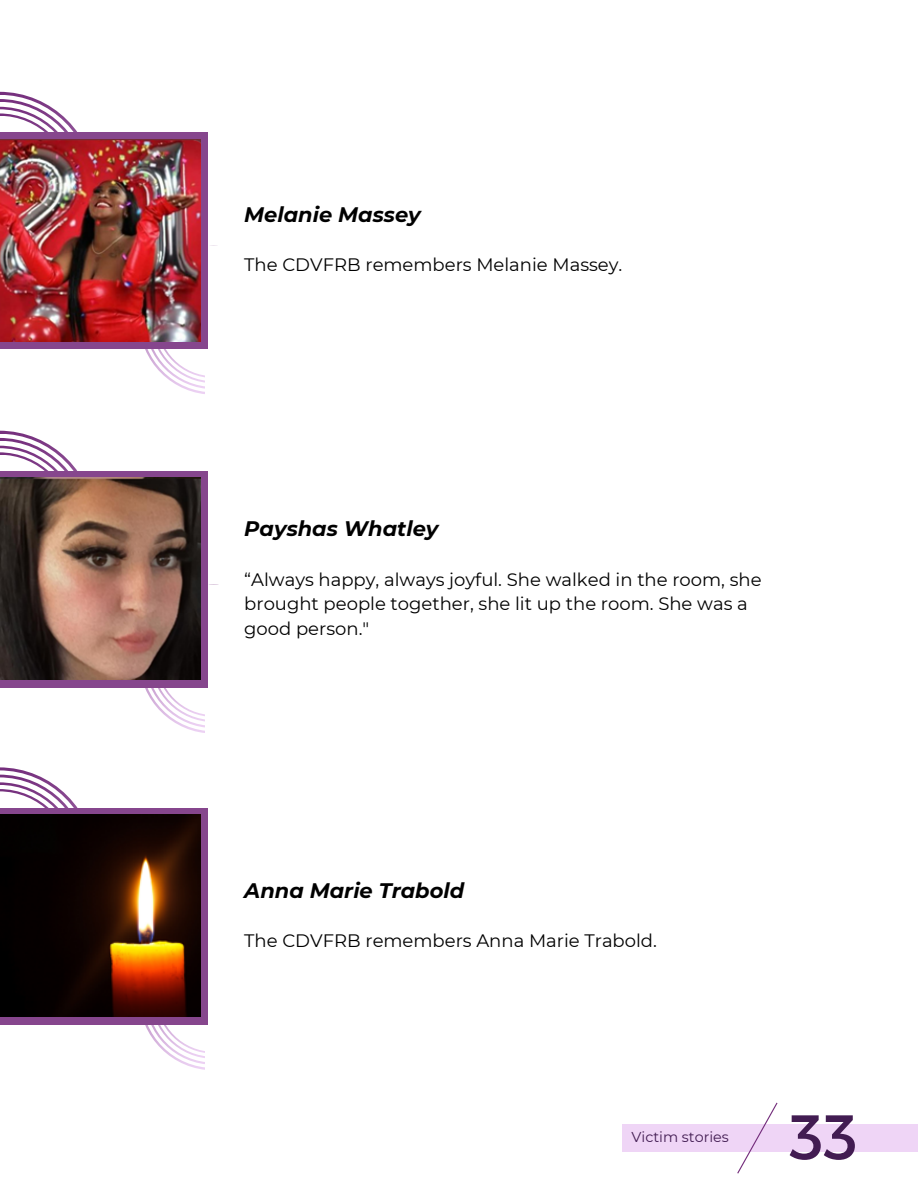
<style>
.page{position:relative;width:918px;height:1188px;background:#fff}
.page>*{position:absolute;margin:0;border:0;box-sizing:border-box;transform-origin:0 0}
.t1{font:63.3px "Montserrat";color:#421c52}
.t2{font:italic 700 21px "Montserrat";color:#000}
.t3{font:18px/24.8px "Montserrat";color:#000}
.t4{font:14.25px "Montserrat";color:#421c52}
</style>
<div class="page">
<svg style="left:0;top:99px;width:42px;height:3px"></svg>
<svg style="left:0;top:102px;width:51px;height:5px"></svg>
<svg style="left:0;top:109px;width:77px;height:23px"></svg>
<svg style="left:0;top:113px;width:74px;height:19px"></svg>
<svg style="left:0;top:116px;width:71px;height:16px"></svg>
<div style="left:0;top:132px;width:208px;height:217px;background:#86468d"></div>
<svg style="left:0;top:777px;width:50px;height:5px"></svg>
<svg style="left:0;top:782px;width:55px;height:3px"></svg>
<svg style="left:4px;top:785px;width:74px;height:23px"></svg>
<svg style="left:0;top:791px;width:71px;height:17px"></svg>
<div style="left:0;top:808px;width:208px;height:217px;background:#86468d"></div>
<img style="left:0;top:815px;width:200px;height:201px">
<div style="left:622px;top:1124px;width:296px;height:28px;background:#efd5f6"></div>
<svg style="left:737px;top:1102px;width:41px;height:72px"></svg>
<img style="left:0;top:139px;width:200px;height:202px">
<svg style="left:0;top:438px;width:42px;height:3px"></svg>
<svg style="left:0;top:441px;width:51px;height:5px"></svg>
<svg style="left:0;top:448px;width:78px;height:23px"></svg>
<svg style="left:0;top:452px;width:74px;height:19px"></svg>
<svg style="left:0;top:455px;width:71px;height:16px"></svg>
<div style="left:0;top:471px;width:208px;height:217px;background:#86468d"></div>
<img style="left:0;top:478px;width:200px;height:202px">
<h2 class="t2" style="left:244px;top:202px;width:178px">Melanie Massey</h2>
<p class="t3" style="left:244px;top:253px;width:380px">The CDVFRB remembers Melanie Massey.</p>
<p class="t2" style="left:244px;top:516px;width:196px">Payshas Whatley</p>
<p class="t3" style="left:244px;top:567px;width:519px">“Always happy, always joyful. She walked in the room, she brought people together, she lit up the room. She was a good person."</p>
<p class="t2" style="left:244px;top:877px;width:222px">Anna Marie Trabold</p>
<h1 class="t3" style="left:244px;top:928px;width:414px">The CDVFRB remembers Anna Marie Trabold.</h1>
<h1 class="t4" style="left:632px;top:1128px;width:99px">Victim stories</h1>
<h2 class="t1" style="left:789px;top:1096px;width:70px">33</h2>
</div>
